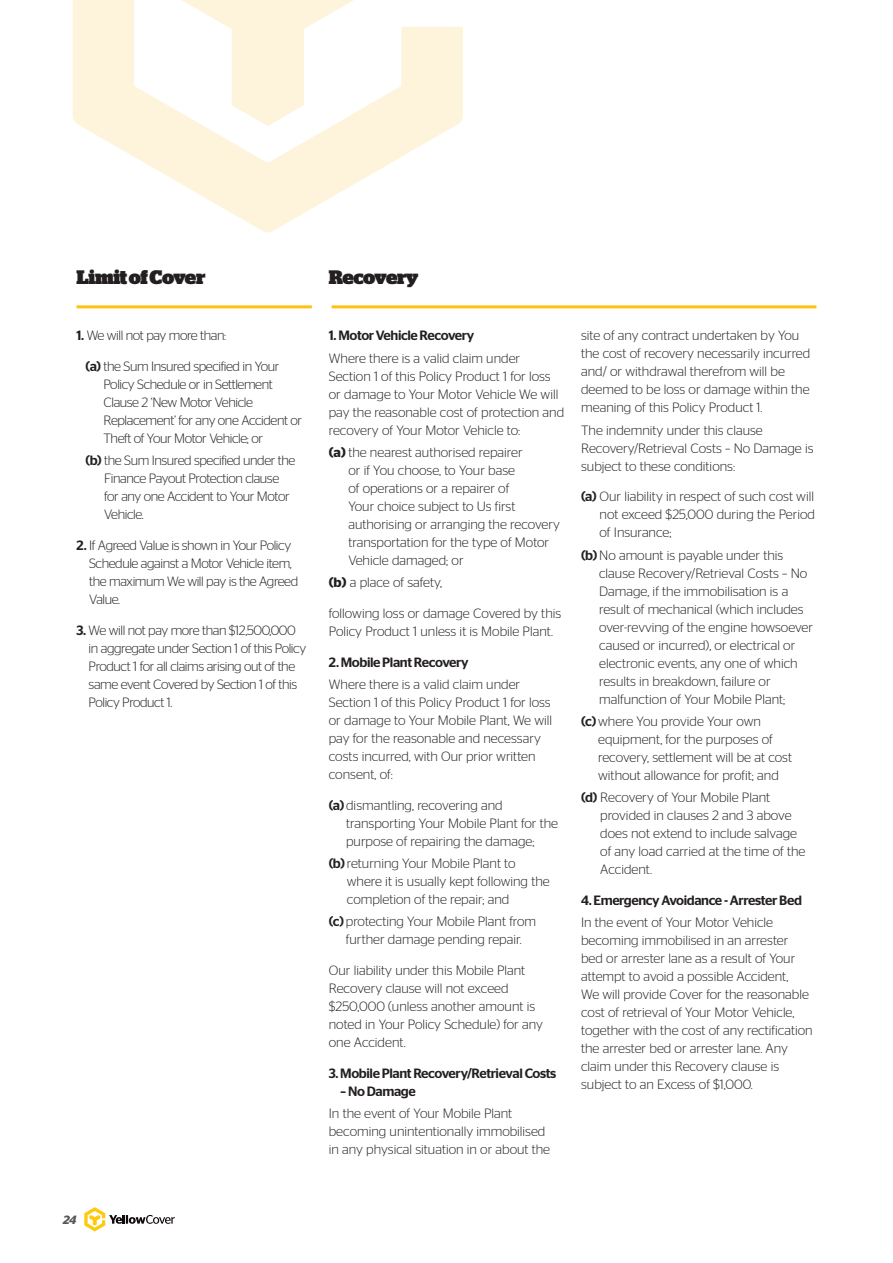
<style>
.page{position:relative;width:893px;height:1263px;background:#fff}
.page>*{position:absolute;margin:0;border:0;box-sizing:border-box;transform-origin:0 0}
.t1{font:900 19.5px "Stag";letter-spacing:-.025em;color:#231f20}
.t2{font:300 13.5px/18px "Stag Sans";color:#231f20}
.t3{font:300 13.5px/18px "Stag Sans";letter-spacing:-.03em;color:#231f20}
.t4{font:500 13.5px "Stag Sans";letter-spacing:-.03em;color:#231f20}
.t5{font:italic 600 12px "Stag Sans";color:#57585a}
.s1{font-weight:500}
.s2{font-weight:600}
</style>
<div class="page">
<svg style="left:73px;top:0;width:390px;height:233px"></svg>
<svg style="left:84px;top:1207px;width:91px;height:24px"></svg>
<hr style="left:77px;top:305px;width:235px;height:3px;background:#fec210">
<hr style="left:332px;top:305px;width:484px;height:3px;background:#fec210">
<p class="t1" style="left:77px;top:266px;width:130px">Limit of Cover</p>
<p class="t1" style="left:329px;top:266px;width:91px">Recovery</p>
<p class="t3" style="left:77px;top:327px;width:151px"><span class="s1">1.</span> We will not pay more than:</p>
<p class="t3" style="left:104px;top:357px;width:200px;text-indent:-18px"><span class="s1">(a)</span> the Sum Insured specified in Your<br>Policy Schedule or in Settlement<br>Clause 2 ‘New Motor Vehicle<br>Replacement’ for any one Accident or<br>Theft of Your Motor Vehicle; or</p>
<p class="t3" style="left:104px;top:452px;width:193px;text-indent:-19px"><span class="s1">(b)</span> the Sum Insured specified under the<br>Finance Payout Protection clause for any one Accident to Your Motor<br>Vehicle.</p>
<p class="t3" style="left:89px;top:536px;width:211px;text-indent:-13px"><span class="s1">2.</span> If Agreed Value is shown in Your Policy<br>Schedule against a Motor Vehicle item, the maximum We will pay is the Agreed<br>Value.</p>
<p class="t3" style="left:89px;top:621px;width:219px;text-indent:-12px"><span class="s1">3.</span> We will not pay more than $12,500,000 in aggregate under Section 1 of this Policy Product 1 for all claims arising out of the same event Covered by Section 1 of this Policy Product 1.</p>
<p class="t4" style="left:329px;top:328px;width:147px">1. Motor Vehicle Recovery</p>
<p class="t2" style="left:329px;top:349px;width:237px">Where there is a valid claim under Section 1 of this Policy Product 1 for loss or damage to Your Motor Vehicle We will pay the reasonable cost of protection and recovery of Your Motor Vehicle to:</p>
<p class="t2" style="left:348px;top:443px;width:213px;text-indent:-20px"><span class="s2">(a)</span> the nearest authorised repairer<br>or if You choose, to Your base<br>of operations or a repairer of<br>Your choice subject to Us first authorising or arranging the recovery transportation for the type of Motor<br>Vehicle damaged; or</p>
<p class="t2" style="left:329px;top:573px;width:115px"><span class="s2">(b)</span> a place of safety,</p>
<p class="t2" style="left:329px;top:604px;width:234px">following loss or damage Covered by this<br>Policy Product 1 unless it is Mobile Plant.</p>
<p class="t4" style="left:329px;top:654px;width:141px">2. Mobile Plant Recovery</p>
<p class="t2" style="left:329px;top:675px;width:225px">Where there is a valid claim under Section 1 of this Policy Product 1 for loss or damage to Your Mobile Plant, We will pay for the reasonable and necessary costs incurred, with Our prior written consent, of:</p>
<p class="t2" style="left:346px;top:796px;width:213px;text-indent:-17px"><span class="s1">(a)</span> dismantling, recovering and transporting Your Mobile Plant for the purpose of repairing the damage;</p>
<p class="t2" style="left:347px;top:854px;width:204px;text-indent:-18px"><span class="s1">(b)</span> returning Your Mobile Plant to where it is usually kept following the completion of the repair; and</p>
<p class="t2" style="left:329px;top:912px;width:209px;text-align:center"><span class="s1">(c)</span> protecting Your Mobile Plant from further damage pending repair.</p>
<p class="t2" style="left:329px;top:961px;width:216px">Our liability under this Mobile Plant<br>Recovery clause will not exceed $250,000 (unless another amount is noted in Your Policy Schedule) for any one Accident.</p>
<p class="t4" style="left:329px;top:1065px;width:229px">3. Mobile Plant Recovery/Retrieval Costs</p>
<p class="t4" style="left:340px;top:1083px;width:77px">– No Damage</p>
<p class="t2" style="left:329px;top:1104px;width:223px">In the event of Your Mobile Plant becoming unintentionally immobilised in any physical situation in or about the</p>
<p class="t2" style="left:581px;top:327px;width:231px">site of any contract undertaken by You the cost of recovery necessarily incurred and/ or withdrawal therefrom will be deemed to be loss or damage within the meaning of this Policy Product 1.</p>
<p class="t2" style="left:581px;top:421px;width:234px">The indemnity under this clause<br>Recovery/Retrieval Costs – No Damage is subject to these conditions:</p>
<p class="t2" style="left:600px;top:488px;width:217px;text-align:justify;text-indent:-18px"><span class="s1">(a)</span> Our liability in respect of such cost will not exceed $25,000 during the Period of Insurance;</p>
<p class="t2" style="left:599px;top:546px;width:215px;text-indent:-18px"><span class="s1">(b)</span> No amount is payable under this clause Recovery/Retrieval Costs – No Damage, if the immobilisation is a result of mechanical (which includes over-revving of the engine howsoever caused or incurred), or electrical or electronic events, any one of which results in breakdown, failure or malfunction of Your Mobile Plant;</p>
<p class="t2" style="left:598px;top:712px;width:195px;text-indent:-17px"><span class="s1">(c)</span> where You provide Your own equipment, for the purposes of recovery, settlement will be at cost without allowance for profit; and</p>
<p class="t2" style="left:600px;top:788px;width:207px;text-indent:-19px"><span class="s1">(d)</span> Recovery of Your Mobile Plant provided in clauses 2 and 3 above does not extend to include salvage of any load carried at the time of the<br>Accident.</p>
<p class="t4" style="left:581px;top:892px;width:222px">4. Emergency Avoidance - Arrester Bed</p>
<p class="t2" style="left:581px;top:913px;width:233px">In the event of Your Motor Vehicle becoming immobilised in an arrester bed or arrester lane as a result of Your attempt to avoid a possible Accident,<br>We will provide Cover for the reasonable cost of retrieval of Your Motor Vehicle, together with the cost of any rectification the arrester bed or arrester lane. Any claim under this Recovery clause is subject to an Excess of $1,000.</p>
<p class="t5" style="left:63px;top:1212px;width:15px">24</p>
</div>
